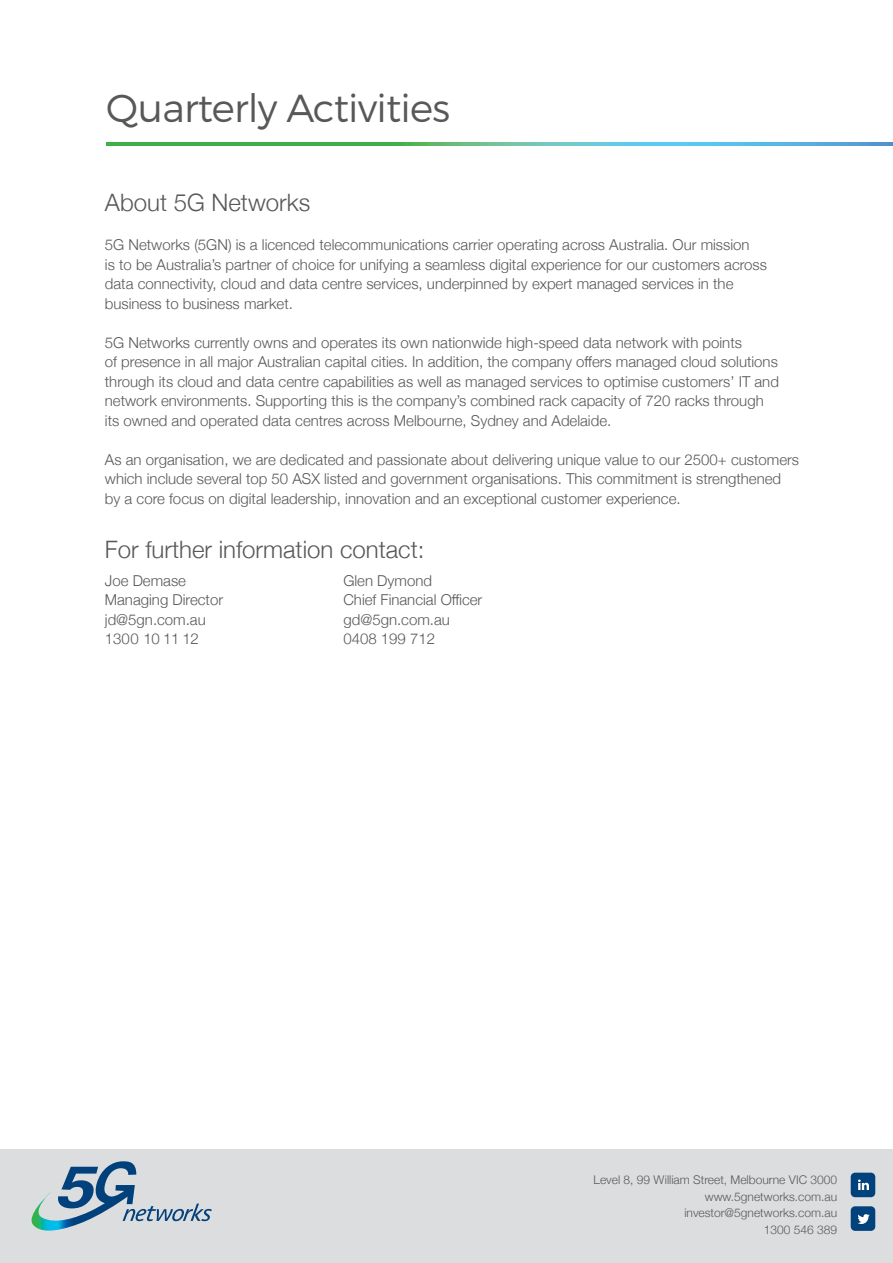
<style>
.page{position:relative;width:893px;height:1263px;background:#fff}
.page>*{position:absolute;margin:0;border:0;box-sizing:border-box;transform-origin:0 0}
.t1{font:300 39px "Montserrat";letter-spacing:-.02em;color:#57585a}
.t2{font:300 24px "Helvetica Neue";color:#57585a}
.t3{font:300 15px/19.5px "Helvetica Neue";color:#57585a}
.t4{font:300 12px/16.5px "Helvetica Neue";color:#58595b;text-align:right}
</style>
<div class="page">
<div style="left:0;top:1150px;width:893px;height:113px;background:#dcddde"></div>
<img style="left:31px;top:1161px;width:105px;height:69px">
<svg style="left:123px;top:1203px;width:89px;height:18px"></svg>
<div style="left:851px;top:1173px;width:24px;height:24px;background:#01427c;border-radius:4px"></div>
<svg style="left:858px;top:1179px;width:11px;height:11px"></svg>
<div style="left:851px;top:1206px;width:24px;height:25px;background:#01427c;border-radius:4px"></div>
<svg style="left:858px;top:1214px;width:12px;height:10px"></svg>
<svg style="left:106px;top:142px;width:787px;height:3px;background:#53b798"></svg>
<h1 class="t1" style="left:106px;top:85px;width:345px">Quarterly Activities</h1>
<p class="t2" style="left:105px;top:183px;width:207px">About 5G Networks</p>
<p class="t3" style="left:105px;top:234px;width:664px">5G Networks (5GN) is a licenced telecommunications carrier operating across Australia. Our mission<br>is to be Australia’s partner of choice for unifying a seamless digital experience for our customers across</p>
<p class="t3" style="left:105px;top:273px;width:630px">data connectivity, cloud and data centre services, underpinned by expert managed services in the</p>
<p class="t3" style="left:105px;top:292px;width:190px">business to business market.</p>
<p class="t3" style="left:105px;top:331px;width:639px">5G Networks currently owns and operates its own nationwide high-speed data network with points</p>
<p class="t3" style="left:105px;top:351px;width:676px;text-align:justify">of presence in all major Australian capital cities. In addition, the company offers managed cloud solutions through its cloud and data centre capabilities as well as managed services to optimise customers’ IT and network environments. Supporting this is the company’s combined rack capacity of 720 racks through</p>
<p class="t3" style="left:105px;top:409px;width:508px">its owned and operated data centres across Melbourne, Sydney and Adelaide.</p>
<p class="t3" style="left:105px;top:448px;width:696px">As an organisation, we are dedicated and passionate about delivering unique value to our 2500+ customers which include several top 50 ASX listed and government organisations. This commitment is strengthened</p>
<p class="t3" style="left:105px;top:487px;width:577px">by a core focus on digital leadership, innovation and an exceptional customer experience.</p>
<p class="t2" style="left:105px;top:530px;width:321px">For further information contact:</p>
<p class="t3" style="left:105px;top:570px;width:83px">Joe Demase</p>
<p class="t3" style="left:343px;top:570px;width:90px">Glen Dymond</p>
<p class="t3" style="left:105px;top:589px;width:120px">Managing Director</p>
<p class="t3" style="left:343px;top:589px;width:140px">Chief Financial Officer</p>
<p class="t3" style="left:105px;top:609px;width:102px">jd@5gn.com.au</p>
<p class="t3" style="left:343px;top:609px;width:108px">gd@5gn.com.au</p>
<p class="t3" style="left:105px;top:628px;width:95px">1300 10 11 12</p>
<p class="t3" style="left:343px;top:628px;width:93px">0408 199 712</p>
<p class="t4" style="left:594px;top:1171px;width:245px">Level 8, 99 William Street, Melbourne VIC 3000 www.5gnetworks.com.au investor@5gnetworks.com.au<br>1300 546 389</p>
</div>
